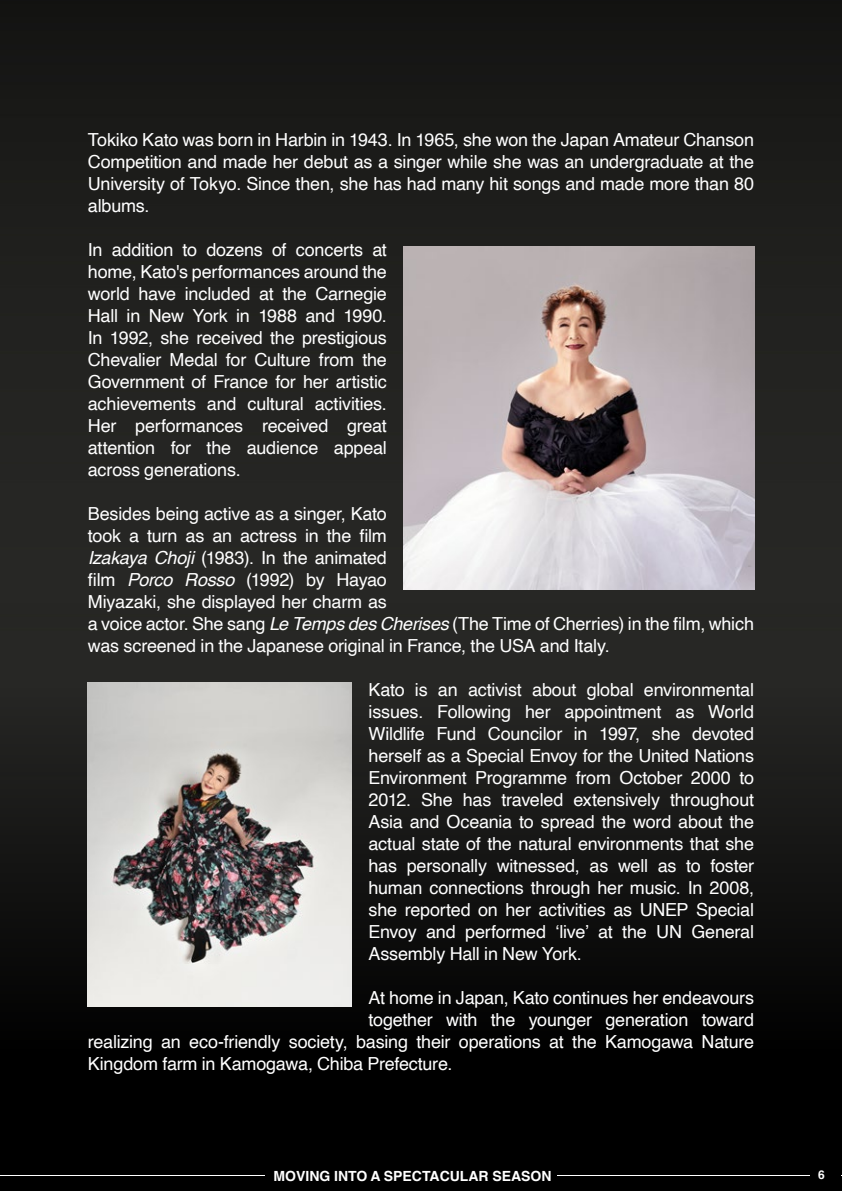
<style>
.page{position:relative;width:842px;height:1191px;background:#fff}
.page>*{position:absolute;margin:0;border:0;box-sizing:border-box;transform-origin:0 0}
.t1{font:18px/22px "Helvetica";letter-spacing:-.01em;color:#fff;text-align:justify}
.t2{font:700 14px "Helvetica";color:#fff}
.t3{font:700 12px "Helvetica";color:#fff}
.s1{font-style:italic}
</style>
<div class="page">
<img style="left:0;top:0;width:842px;height:603px">
<div style="left:0;top:603px;width:842px;height:588px;background:linear-gradient(to bottom,#2b2b29,#000)"></div>
<hr style="left:0;top:1175px;width:264px;height:1px;background:#fff">
<hr style="left:558px;top:1175px;width:252px;height:1px;background:#fff">
<img style="left:404px;top:246px;width:350px;height:343px">
<img style="left:88px;top:682px;width:264px;height:324px">
<p class="t1" style="left:88px;top:129px;width:668px">Tokiko Kato was born in Harbin in 1943. In 1965, she won the Japan Amateur Chanson Competition and made her debut as a singer while she was an undergraduate at the University of Tokyo. Since then, she has had many hit songs and made more than 80 albums.</p>
<p class="t1" style="left:88px;top:239px;width:301px">In addition to dozens of concerts at home, Kato's performances around the world have included at the Carnegie Hall in New York in 1988 and 1990.<br>In 1992, she received the prestigious Chevalier Medal for Culture from the Government of France for her artistic achievements and cultural activities.<br>Her performances received great attention for the audience appeal across generations.</p>
<p class="t1" style="left:88px;top:503px;width:668px;text-align:left">Besides being active as a singer, Kato<br>took a turn as an actress in the film<br><span class="s1">Izakaya Choji</span> (1983). In the animated<br>film <span class="s1">Porco Rosso</span> (1992) by Hayao<br>Miyazaki, she displayed her charm as<br>a voice actor. She sang <span class="s1">Le Temps des Cherises</span> (The Time of Cherries) in the film, which was screened in the Japanese original in France, the USA and Italy.</p>
<p class="t1" style="left:369px;top:679px;width:387px">Kato is an activist about global environmental issues. Following her appointment as World Wildlife Fund Councilor in 1997, she devoted herself as a Special Envoy for the United Nations Environment Programme from October 2000 to 2012. She has traveled extensively throughout Asia and Oceania to spread the word about the actual state of the natural environments that she has personally witnessed, as well as to foster human connections through her music. In 2008, she reported on her activities as UNEP Special Envoy and performed ‘live’ at the UN General Assembly Hall in New York.</p>
<p class="t1" style="left:369px;top:987px;width:387px">At home in Japan, Kato continues her endeavours</p>
<p class="t1" style="left:369px;top:1009px;width:387px">together with the younger generation toward</p>
<p class="t1" style="left:88px;top:1031px;width:668px">realizing an eco-friendly society, basing their operations at the Kamogawa Nature</p>
<p class="t1" style="left:88px;top:1053px;width:366px">Kingdom farm in Kamogawa, Chiba Prefecture.</p>
<p class="t2" style="left:274px;top:1167px;width:279px">MOVING INTO A SPECTACULAR SEASON</p>
<p class="t3" style="left:818px;top:1167px;width:8px">6</p>
</div>
